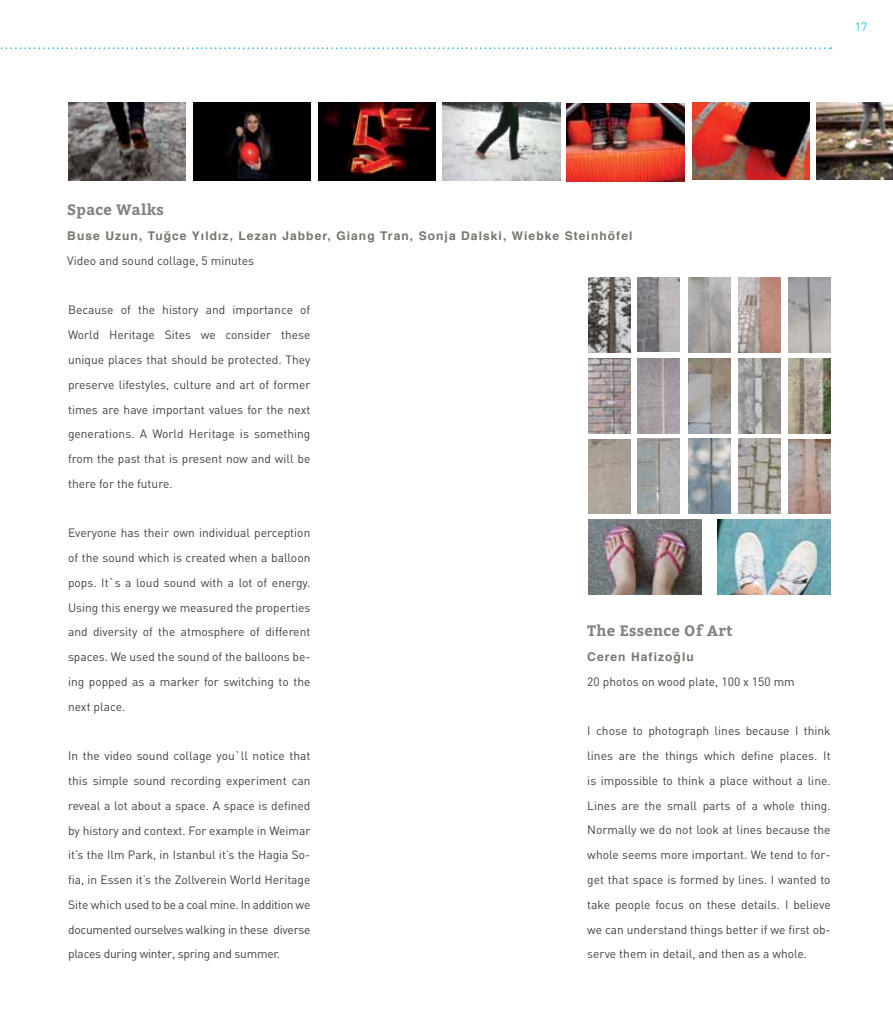
<style>
.page{position:relative;width:893px;height:1021px;background:#fff}
.page>*{position:absolute;margin:0;border:0;box-sizing:border-box;transform-origin:0 0}
.t1{font:700 15px "Bitter";letter-spacing:.02em;color:#808285}
.t2{font:12px/24.8px "DIN";color:#414042;text-align:justify}
.t3{font:700 12px "Helvetica";letter-spacing:.09em;color:#76746d}
.t4{font:12px "DIN";color:#42bfea}
</style>
<div class="page">
<svg style="left:1px;top:47px;width:830px;height:2px"></svg>
<img style="left:693px;top:102px;width:117px;height:78px">
<img style="left:443px;top:102px;width:117px;height:78px">
<img style="left:68px;top:103px;width:117px;height:77px">
<img style="left:817px;top:102px;width:76px;height:78px">
<img style="left:567px;top:103px;width:118px;height:78px">
<img style="left:193px;top:103px;width:117px;height:77px">
<img style="left:319px;top:103px;width:117px;height:77px">
<img style="left:717px;top:519px;width:113px;height:75px">
<img style="left:588px;top:519px;width:113px;height:75px">
<img style="left:588px;top:358px;width:43px;height:75px">
<img style="left:637px;top:358px;width:42px;height:75px">
<img style="left:688px;top:358px;width:42px;height:75px">
<img style="left:738px;top:358px;width:42px;height:75px">
<img style="left:788px;top:358px;width:42px;height:75px">
<img style="left:588px;top:277px;width:42px;height:75px">
<img style="left:588px;top:439px;width:42px;height:75px">
<img style="left:637px;top:277px;width:42px;height:75px">
<img style="left:637px;top:439px;width:42px;height:74px">
<img style="left:688px;top:277px;width:42px;height:75px">
<img style="left:688px;top:439px;width:42px;height:74px">
<img style="left:738px;top:277px;width:42px;height:75px">
<img style="left:738px;top:439px;width:42px;height:74px">
<img style="left:788px;top:277px;width:42px;height:75px">
<img style="left:788px;top:439px;width:42px;height:75px">
<p class="t4" style="left:855px;top:19px;width:14px">17</p>
<p class="t1" style="left:67px;top:201px;width:98px">Space Walks</p>
<p class="t3" style="left:67px;top:226px;width:567px">Buse Uzun, Tuğce Yıldız, Lezan Jabber, Giang Tran, Sonja Dalski, Wiebke Steinhöfel</p>
<p class="t2" style="left:67px;top:248px;width:188px">Video and sound collage, 5 minutes</p>
<p class="t2" style="left:68px;top:297px;width:244px">Because of the history and importance of World Heritage Sites we consider these unique places that should be protected. They preserve lifestyles, culture and art of former times are have important values for the next generations. A World Heritage is something from the past that is present now and will be there for the future.</p>
<p class="t2" style="left:68px;top:520px;width:244px">Everyone has their own individual perception of the sound which is created when a balloon pops. It`s a loud sound with a lot of energy.<br>Using this energy we measured the properties and diversity of the atmosphere of different spaces. We used the sound of the balloons be&shy;ing popped as a marker for switching to the next place.</p>
<p class="t2" style="left:68px;top:743px;width:244px">In the video sound collage you`ll notice that this simple sound recording experiment can reveal a lot about a space. A space is defined by history and context. For example in Weimar it’s the Ilm Park, in Istanbul it’s the Hagia So&shy;fia, in Essen it’s the Zollverein World Heritage Site which used to be a coal mine. In addition we documented ourselves walking in these diverse places during winter, spring and summer.</p>
<p class="t1" style="left:587px;top:622px;width:147px">The Essence Of Art</p>
<p class="t3" style="left:587px;top:647px;width:108px">Ceren Hafizoğlu</p>
<p class="t2" style="left:587px;top:669px;width:209px">20 photos on wood plate, 100 x 150 mm</p>
<p class="t2" style="left:587px;top:718px;width:245px">I chose to photograph lines because I think lines are the things which define places. It is impossible to think a place without a line.<br>Lines are the small parts of a whole thing.<br>Normally we do not look at lines because the whole seems more important. We tend to for&shy;get that space is formed by lines. I wanted to take people focus on these details. I believe we can understand things better if we first ob&shy;serve them in detail, and then as a whole.</p>
</div>
